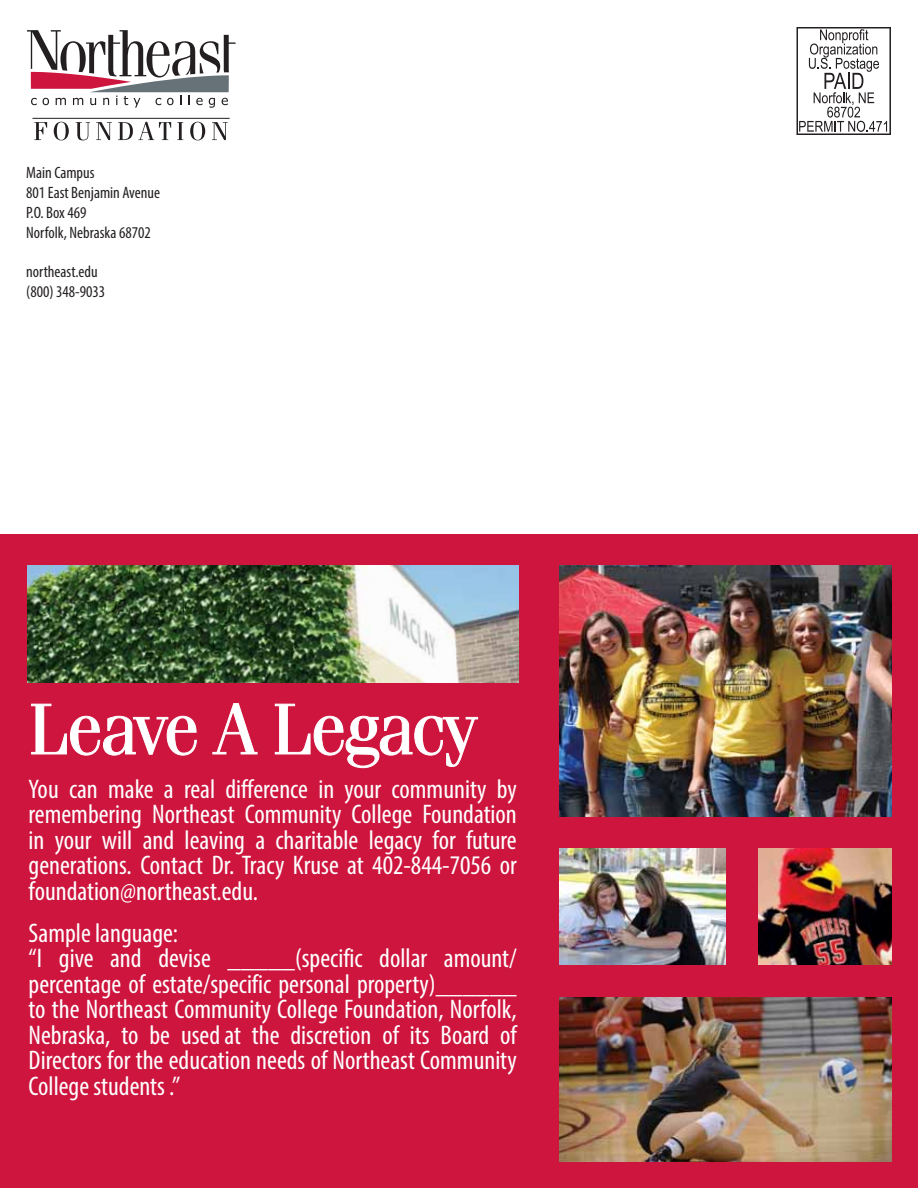
<style>
.page{position:relative;width:918px;height:1188px;background:#fff}
.page>*{position:absolute;margin:0;border:0;box-sizing:border-box;transform-origin:0 0}
.t1{font:72px "Fenice Std";letter-spacing:-.04em;color:#fff}
.t2{font:condensed 27px/25.5px "Myriad Pro";color:#fff;text-align:justify}
.t3{font:condensed 16.5px/19.8px "Myriad Pro";color:#231f20}
</style>
<div class="page">
<div style="left:0;top:534px;width:918px;height:654px;background:#cd153e"></div>
<svg style="left:797px;top:27px;width:94px;height:108px"></svg>
<svg style="left:27px;top:30px;width:209px;height:78px"></svg>
<hr style="left:32px;top:118px;width:198px;height:1px;background:#231f20">
<svg style="left:34px;top:122px;width:13px;height:18px"></svg>
<svg style="left:54px;top:122px;width:15px;height:18px"></svg>
<svg style="left:76px;top:122px;width:14px;height:18px"></svg>
<svg style="left:96px;top:122px;width:16px;height:18px"></svg>
<svg style="left:118px;top:122px;width:53px;height:18px"></svg>
<svg style="left:177px;top:122px;width:6px;height:18px"></svg>
<svg style="left:190px;top:122px;width:15px;height:18px"></svg>
<svg style="left:212px;top:122px;width:16px;height:18px"></svg>
<img style="left:27px;top:566px;width:491px;height:116px">
<img style="left:560px;top:848px;width:165px;height:117px">
<img style="left:759px;top:848px;width:132px;height:117px">
<img style="left:560px;top:566px;width:331px;height:251px">
<img style="left:560px;top:998px;width:331px;height:163px">
<svg style="left:31px;top:703px;width:166px;height:53px"></svg>
<svg style="left:212px;top:703px;width:46px;height:52px"></svg>
<svg style="left:275px;top:703px;width:203px;height:65px"></svg>
<p class="t3" style="left:26px;top:164px;width:135px">Main Campus<br>801 East Benjamin Avenue<br>P.O. Box 469<br>Norfolk, Nebraska 68702</p>
<p class="t3" style="left:26px;top:263px;width:81px">northeast.edu (800) 348-9033</p>
<h1 class="t1" style="left:29px;top:702px;width:448px">Leave A Legacy</h1>
<p class="t2" style="left:29px;top:778px;width:490px">You can make a real difference in your community by remembering Northeast Community College Foundation in your will and leaving a charitable legacy for future generations. Contact Dr. Tracy Kruse at 402-844-7056 or foundation@northeast.edu.</p>
<p class="t2" style="left:29px;top:922px;width:490px;text-align:left">Sample language:<br>“I give and devise _____(specific dollar amount/ percentage of estate/specific personal property)______ to the Northeast Community College Foundation, Norfolk, Nebraska, to be used at the discretion of its Board of Directors for the education needs of Northeast Community College students .”</p>
</div>
